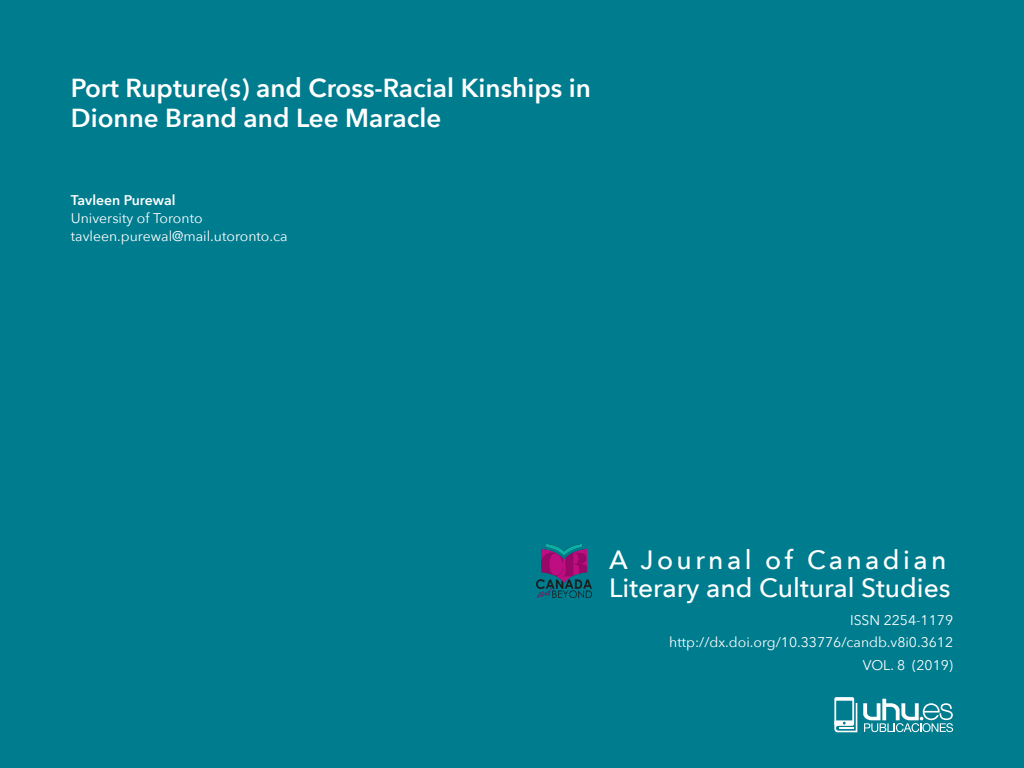
<style>
.page{position:relative;width:1024px;height:768px;background:#007c8f}
.page>*{position:absolute;margin:0;border:0;box-sizing:border-box;transform-origin:0 0}
._1_1{font:500 26.4px/28.6px "Avenir Next";color:#fff}
.TITULO_CAPITULO{font:600 26px "Avenir Next";color:#fff}
.DATOS_CAPITULO{font:14px "Avenir Next";color:#fff}
.AUTOR_CAPITULO{font:600 14px "Avenir Next";color:#fff}
</style>
<div class="page">
<svg style="left:834px;top:697px;width:23px;height:35px"></svg>
<svg style="left:863px;top:699px;width:90px;height:33px"></svg>
<img style="left:536px;top:544px;width:55px;height:53px">
<p class="TITULO_CAPITULO" style="left:71px;top:66px;width:522px">Port Rupture(s) and Cross-Racial Kinships in</p>
<p class="TITULO_CAPITULO" style="left:71px;top:95px;width:372px">Dionne Brand and Lee Maracle</p>
<p class="AUTOR_CAPITULO" style="left:71px;top:188px;width:106px">Tavleen Purewal</p>
<p class="DATOS_CAPITULO" style="left:71px;top:206px;width:133px">University of Toronto</p>
<p class="DATOS_CAPITULO" style="left:71px;top:224px;width:218px">tavleen.purewal@mail.utoronto.ca</p>
<p class="_1_1" style="left:609px;top:544px;width:343px">A Journal of Canadian<br>Literary and Cultural Studies</p>
<p class="DATOS_CAPITULO" style="left:850px;top:609px;width:105px">ISSN 2254-1179</p>
<p class="DATOS_CAPITULO" style="left:669px;top:631px;width:285px">http://dx.doi.org/10.33776/candb.v8i0.3612</p>
<p class="DATOS_CAPITULO" style="left:863px;top:653px;width:92px">VOL. 8 (2019)</p>
</div>
